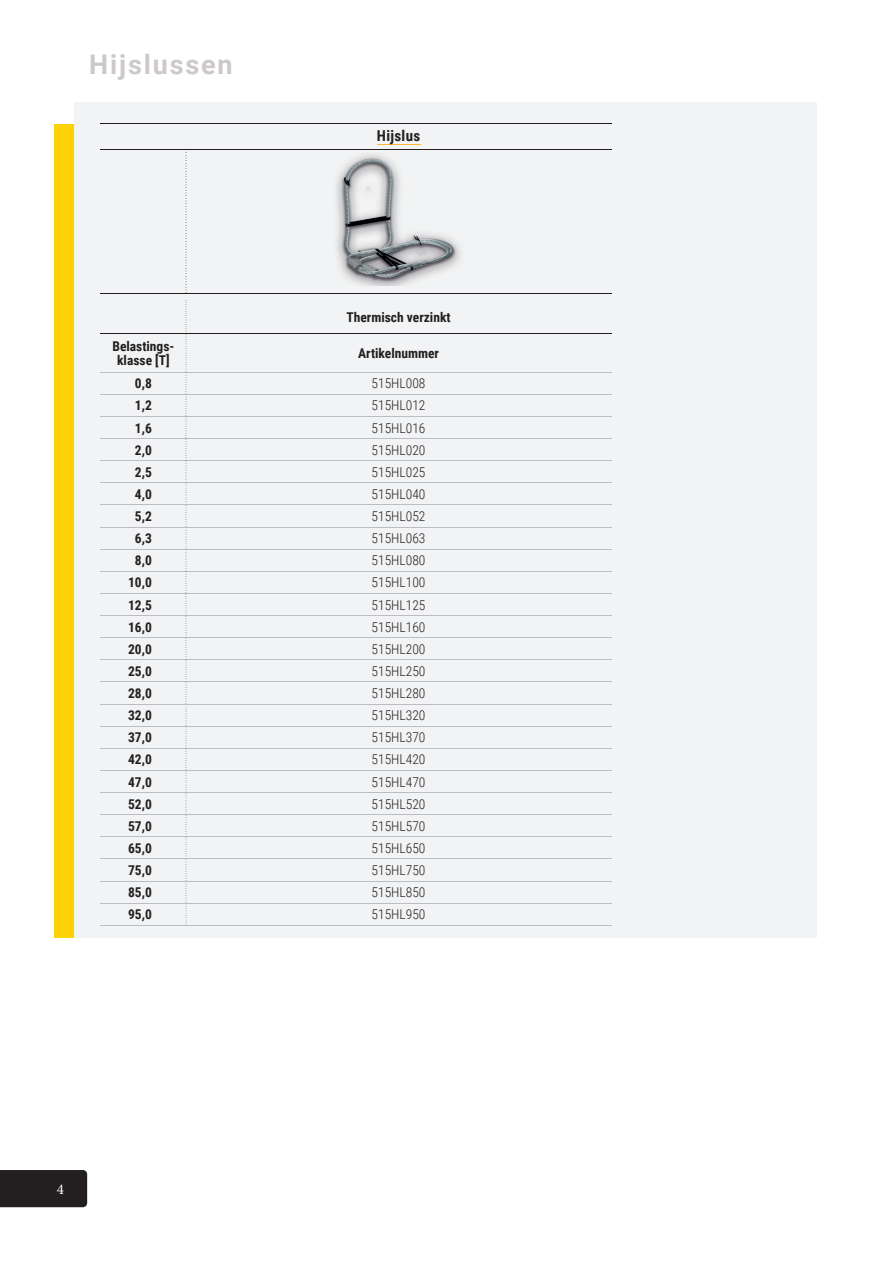
<style>
.page{position:relative;width:893px;height:1263px;background:#fff}
.page>*{position:absolute;margin:0;border:0;box-sizing:border-box;transform-origin:0 0}
.t1{font:700 27px "Roboto";letter-spacing:.07em;color:#cdc9c8}
.t2{font:700 15px "Roboto Condensed";letter-spacing:.02em;color:#231f20}
.t3{font:15px "Minion Pro";color:#fff}
.t4{font:300 13.5px "Roboto Condensed";color:#231f20}
.t5{font:700 13.5px/13.5px "Roboto Condensed";color:#231f20;text-align:center}
</style>
<div class="page">
<div style="left:74px;top:102px;width:742px;height:836px;background:#f2f3f4"></div>
<hr style="left:101px;top:149px;width:85px;height:1px;background:#231f20">
<hr style="left:186px;top:149px;width:425px;height:1px;background:#231f20">
<hr style="left:101px;top:293px;width:85px;height:1px;background:#231f20">
<hr style="left:186px;top:293px;width:425px;height:1px;background:#231f20">
<svg style="left:185px;top:150px;width:1px;height:143px"></svg>
<hr style="left:101px;top:123px;width:85px;height:1px;background:#231f20">
<hr style="left:186px;top:123px;width:425px;height:1px;background:#231f20">
<hr style="left:377px;top:144px;width:43px;height:1px;background:#fcb434">
<img style="left:336px;top:154px;width:125px;height:131px">
<svg style="left:186px;top:300px;width:1px;height:625px"></svg>
<hr style="left:101px;top:372px;width:85px;height:1px;background:#bcbdc0">
<hr style="left:186px;top:372px;width:425px;height:1px;background:#bcbdc0">
<hr style="left:101px;top:394px;width:85px;height:1px;background:#bcbdc0">
<hr style="left:186px;top:394px;width:425px;height:1px;background:#bcbdc0">
<hr style="left:101px;top:416px;width:85px;height:1px;background:#bcbdc0">
<hr style="left:186px;top:416px;width:425px;height:1px;background:#bcbdc0">
<hr style="left:101px;top:438px;width:85px;height:1px;background:#bcbdc0">
<hr style="left:186px;top:438px;width:425px;height:1px;background:#bcbdc0">
<hr style="left:101px;top:460px;width:85px;height:1px;background:#bcbdc0">
<hr style="left:186px;top:460px;width:425px;height:1px;background:#bcbdc0">
<hr style="left:101px;top:482px;width:85px;height:1px;background:#bcbdc0">
<hr style="left:186px;top:482px;width:425px;height:1px;background:#bcbdc0">
<hr style="left:101px;top:504px;width:85px;height:1px;background:#bcbdc0">
<hr style="left:186px;top:504px;width:425px;height:1px;background:#bcbdc0">
<hr style="left:101px;top:527px;width:85px;height:1px;background:#bcbdc0">
<hr style="left:186px;top:527px;width:425px;height:1px;background:#bcbdc0">
<hr style="left:101px;top:549px;width:85px;height:1px;background:#bcbdc0">
<hr style="left:186px;top:549px;width:425px;height:1px;background:#bcbdc0">
<hr style="left:101px;top:571px;width:85px;height:1px;background:#bcbdc0">
<hr style="left:186px;top:571px;width:425px;height:1px;background:#bcbdc0">
<hr style="left:101px;top:593px;width:85px;height:1px;background:#bcbdc0">
<hr style="left:186px;top:593px;width:425px;height:1px;background:#bcbdc0">
<hr style="left:101px;top:615px;width:85px;height:1px;background:#bcbdc0">
<hr style="left:186px;top:615px;width:425px;height:1px;background:#bcbdc0">
<hr style="left:101px;top:637px;width:85px;height:1px;background:#bcbdc0">
<hr style="left:186px;top:637px;width:425px;height:1px;background:#bcbdc0">
<hr style="left:101px;top:659px;width:85px;height:1px;background:#bcbdc0">
<hr style="left:186px;top:659px;width:425px;height:1px;background:#bcbdc0">
<hr style="left:101px;top:681px;width:85px;height:1px;background:#bcbdc0">
<hr style="left:186px;top:681px;width:425px;height:1px;background:#bcbdc0">
<hr style="left:101px;top:704px;width:85px;height:1px;background:#bcbdc0">
<hr style="left:186px;top:704px;width:425px;height:1px;background:#bcbdc0">
<hr style="left:101px;top:726px;width:85px;height:1px;background:#bcbdc0">
<hr style="left:186px;top:726px;width:425px;height:1px;background:#bcbdc0">
<hr style="left:101px;top:748px;width:85px;height:1px;background:#bcbdc0">
<hr style="left:186px;top:748px;width:425px;height:1px;background:#bcbdc0">
<hr style="left:101px;top:770px;width:85px;height:1px;background:#bcbdc0">
<hr style="left:186px;top:770px;width:425px;height:1px;background:#bcbdc0">
<hr style="left:101px;top:792px;width:85px;height:1px;background:#bcbdc0">
<hr style="left:186px;top:792px;width:425px;height:1px;background:#bcbdc0">
<hr style="left:101px;top:814px;width:85px;height:1px;background:#bcbdc0">
<hr style="left:186px;top:814px;width:425px;height:1px;background:#bcbdc0">
<hr style="left:101px;top:836px;width:85px;height:1px;background:#bcbdc0">
<hr style="left:186px;top:836px;width:425px;height:1px;background:#bcbdc0">
<hr style="left:101px;top:858px;width:85px;height:1px;background:#bcbdc0">
<hr style="left:186px;top:858px;width:425px;height:1px;background:#bcbdc0">
<hr style="left:101px;top:881px;width:85px;height:1px;background:#bcbdc0">
<hr style="left:186px;top:881px;width:425px;height:1px;background:#bcbdc0">
<hr style="left:101px;top:903px;width:85px;height:1px;background:#bcbdc0">
<hr style="left:186px;top:903px;width:425px;height:1px;background:#bcbdc0">
<hr style="left:101px;top:333px;width:85px;height:1px;background:#231f20">
<hr style="left:186px;top:333px;width:425px;height:1px;background:#231f20">
<hr style="left:101px;top:925px;width:85px;height:1px;background:#bcbdc0">
<hr style="left:186px;top:925px;width:425px;height:1px;background:#bcbdc0">
<div style="left:54px;top:124px;width:20px;height:814px;background:#fed006"></div>
<div style="left:0;top:1170px;width:87px;height:37px;background:#231f20"></div>
<h1 class="t1" style="left:89px;top:46px;width:145px">Hijslussen</h1>
<p class="t2" style="left:377px;top:125px;width:45px">Hijslus</p>
<p class="t5" style="left:346px;top:310px;width:106px">Thermisch verzinkt</p>
<p class="t5" style="left:112px;top:339px;width:63px">Belastings&shy;klasse [T]</p>
<p class="t5" style="left:358px;top:346px;width:82px">Artikelnummer</p>
<p class="t5" style="left:135px;top:376px;width:18px">0,8</p>
<p class="t4" style="left:372px;top:374px;width:55px">515HL008</p>
<p class="t5" style="left:135px;top:398px;width:18px">1,2</p>
<p class="t4" style="left:372px;top:396px;width:55px">515HL012</p>
<p class="t5" style="left:135px;top:420px;width:18px">1,6</p>
<p class="t4" style="left:372px;top:418px;width:55px">515HL016</p>
<p class="t5" style="left:135px;top:443px;width:18px">2,0</p>
<p class="t4" style="left:372px;top:440px;width:55px">515HL020</p>
<p class="t5" style="left:135px;top:465px;width:18px">2,5</p>
<p class="t4" style="left:372px;top:462px;width:55px">515HL025</p>
<p class="t5" style="left:135px;top:487px;width:18px">4,0</p>
<p class="t4" style="left:372px;top:485px;width:55px">515HL040</p>
<p class="t5" style="left:135px;top:509px;width:18px">5,2</p>
<p class="t4" style="left:372px;top:507px;width:55px">515HL052</p>
<p class="t5" style="left:135px;top:531px;width:18px">6,3</p>
<p class="t4" style="left:372px;top:529px;width:55px">515HL063</p>
<p class="t5" style="left:135px;top:553px;width:18px">8,0</p>
<p class="t4" style="left:372px;top:551px;width:55px">515HL080</p>
<p class="t5" style="left:128px;top:575px;width:25px">10,0</p>
<p class="t4" style="left:372px;top:573px;width:55px">515HL100</p>
<p class="t5" style="left:128px;top:597px;width:25px">12,5</p>
<p class="t4" style="left:372px;top:595px;width:55px">515HL125</p>
<p class="t5" style="left:128px;top:620px;width:25px">16,0</p>
<p class="t4" style="left:372px;top:617px;width:55px">515HL160</p>
<p class="t5" style="left:128px;top:642px;width:25px">20,0</p>
<p class="t4" style="left:372px;top:640px;width:55px">515HL200</p>
<p class="t5" style="left:128px;top:664px;width:25px">25,0</p>
<p class="t4" style="left:372px;top:662px;width:55px">515HL250</p>
<p class="t5" style="left:128px;top:686px;width:25px">28,0</p>
<p class="t4" style="left:372px;top:684px;width:55px">515HL280</p>
<p class="t5" style="left:128px;top:708px;width:25px">32,0</p>
<p class="t4" style="left:372px;top:706px;width:55px">515HL320</p>
<p class="t5" style="left:128px;top:730px;width:25px">37,0</p>
<p class="t4" style="left:372px;top:728px;width:55px">515HL370</p>
<p class="t5" style="left:128px;top:752px;width:25px">42,0</p>
<p class="t4" style="left:372px;top:750px;width:55px">515HL420</p>
<p class="t5" style="left:128px;top:774px;width:25px">47,0</p>
<p class="t4" style="left:372px;top:772px;width:55px">515HL470</p>
<p class="t5" style="left:128px;top:797px;width:25px">52,0</p>
<p class="t4" style="left:372px;top:794px;width:55px">515HL520</p>
<p class="t5" style="left:128px;top:819px;width:25px">57,0</p>
<p class="t4" style="left:372px;top:817px;width:55px">515HL570</p>
<p class="t5" style="left:128px;top:841px;width:25px">65,0</p>
<p class="t4" style="left:372px;top:839px;width:55px">515HL650</p>
<p class="t5" style="left:128px;top:863px;width:25px">75,0</p>
<p class="t4" style="left:372px;top:861px;width:55px">515HL750</p>
<p class="t5" style="left:128px;top:885px;width:25px">85,0</p>
<p class="t4" style="left:372px;top:883px;width:55px">515HL850</p>
<p class="t5" style="left:128px;top:907px;width:25px">95,0</p>
<p class="t4" style="left:372px;top:905px;width:55px">515HL950</p>
<p class="t3" style="left:57px;top:1179px;width:9px">4</p>
</div>
